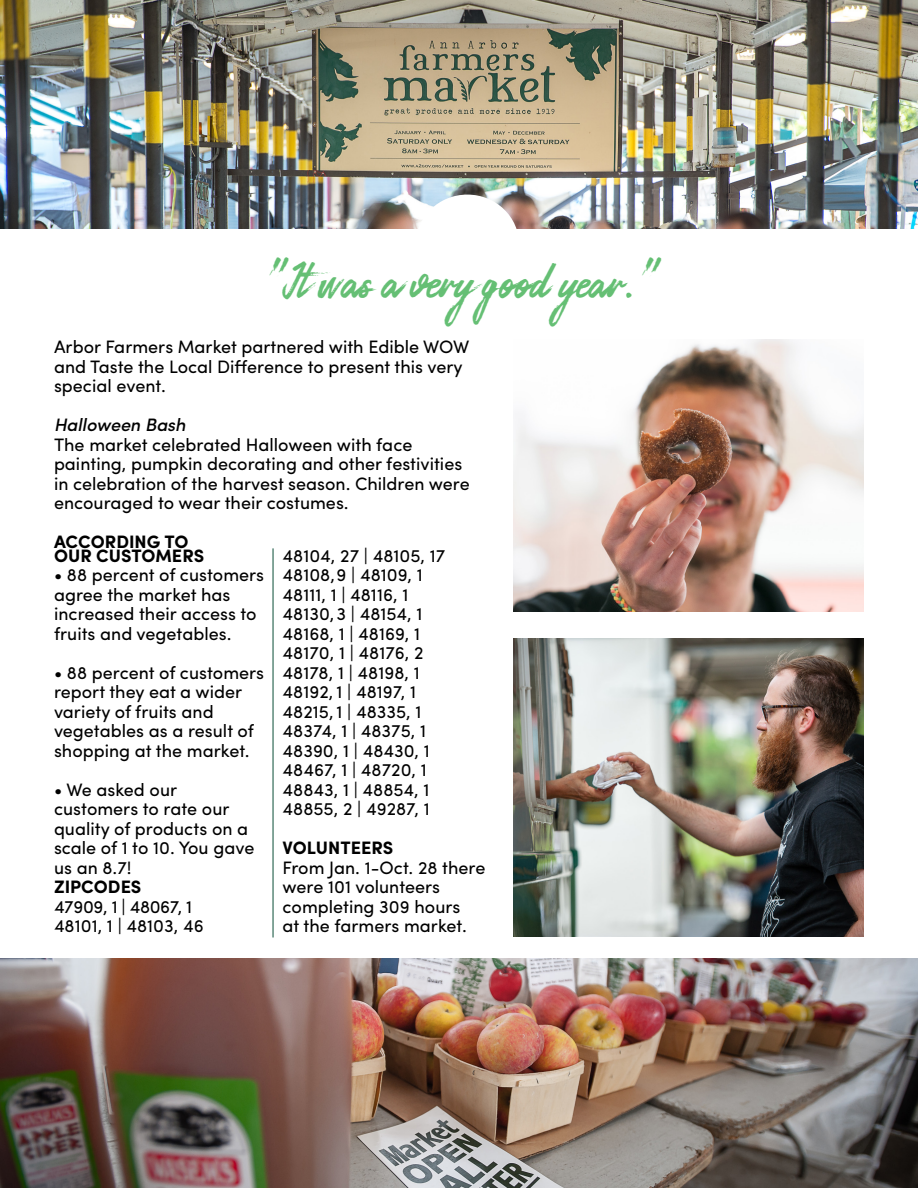
<style>
.page{position:relative;width:918px;height:1188px;background:#fff}
.page>*{position:absolute;margin:0;border:0;box-sizing:border-box;transform-origin:0 0}
.Bell_MT{font:33px "Burelom";color:#65bf74}
.t1{font:18px/19.5px "Sofia Pro";color:#000}
.t2{font:700 18px "Sofia Pro";color:#000}
.t3{font:18px "Sofia Pro";letter-spacing:-.02em;color:#000}
.s1{font-weight:500;font-style:italic}
</style>
<div class="page">
<img style="left:0;top:0;width:918px;height:228px">
<div style="left:416px;top:195px;width:103px;height:100px;background:#fff;border-radius:50%"></div>
<img style="left:0;top:958px;width:918px;height:230px">
<img style="left:513px;top:340px;width:351px;height:272px">
<img style="left:513px;top:638px;width:351px;height:298px">
<hr style="left:272px;top:548px;width:2px;height:390px;background:#25614d">
<p class="Bell_MT" style="left:263px;top:266px;width:394px">“Itwas a verygood year.”</p>
<p class="t1" style="left:54px;top:336px;width:417px">Arbor Farmers Market partnered with Edible WOW and Taste the Local Difference to present this very special event.</p>
<p class="t1" style="left:54px;top:414px;width:417px"><span class="s1">Halloween Bash<br></span>The market celebrated Halloween with face painting, pumpkin decorating and other festivities in celebration of the harvest season. Children were encouraged to wear their costumes.</p>
<p class="t2" style="left:54px;top:528px;width:136px">ACCORDING TO</p>
<p class="t2" style="left:54px;top:542px;width:152px">OUR CUSTOMERS</p>
<p class="t1" style="left:54px;top:564px;width:212px">• 88 percent of customers agree the market has increased their access to fruits and vegetables.</p>
<p class="t1" style="left:54px;top:662px;width:212px">• 88 percent of customers report they eat a wider variety of fruits and vegetables as a result of shopping at the market.</p>
<p class="t1" style="left:54px;top:779px;width:202px">• We asked our customers to rate our quality of products on a scale of 1 to 10. You gave us an 8.7!</p>
<p class="t2" style="left:54px;top:873px;width:89px">ZIPCODES</p>
<p class="t3" style="left:54px;top:893px;width:140px">47909, 1 | 48067, 1</p>
<p class="t1" style="left:54px;top:915px;width:151px">48101, 1 | 48103, 46</p>
<p class="t1" style="left:283px;top:545px;width:164px">48104, 27 | 48105, 17</p>
<p class="t1" style="left:283px;top:564px;width:142px">48108,9 | 48109, 1</p>
<p class="t1" style="left:283px;top:584px;width:127px">48111, 1 | 48116, 1</p>
<p class="t1" style="left:283px;top:603px;width:142px">48130,3 | 48154, 1</p>
<p class="t1" style="left:283px;top:623px;width:139px">48168, 1 | 48169, 1</p>
<p class="t1" style="left:283px;top:642px;width:142px">48170, 1 | 48176, 2</p>
<p class="t1" style="left:283px;top:662px;width:139px">48178, 1 | 48198, 1</p>
<p class="t1" style="left:283px;top:681px;width:135px">48192, 1 | 48197, 1</p>
<p class="t1" style="left:283px;top:701px;width:141px">48215, 1 | 48335, 1</p>
<p class="t1" style="left:283px;top:720px;width:145px">48374, 1 | 48375, 1</p>
<p class="t1" style="left:283px;top:740px;width:149px">48390, 1 | 48430, 1</p>
<p class="t1" style="left:283px;top:759px;width:146px">48467, 1 | 48720, 1</p>
<p class="t1" style="left:283px;top:779px;width:149px">48843, 1 | 48854, 1</p>
<p class="t1" style="left:283px;top:798px;width:149px">48855, 2 | 49287, 1</p>
<p class="t2" style="left:283px;top:834px;width:112px">VOLUNTEERS</p>
<p class="t1" style="left:283px;top:857px;width:204px">From Jan. 1-Oct. 28 there were 101 volunteers completing 309 hours<br>at the farmers market.</p>
</div>
